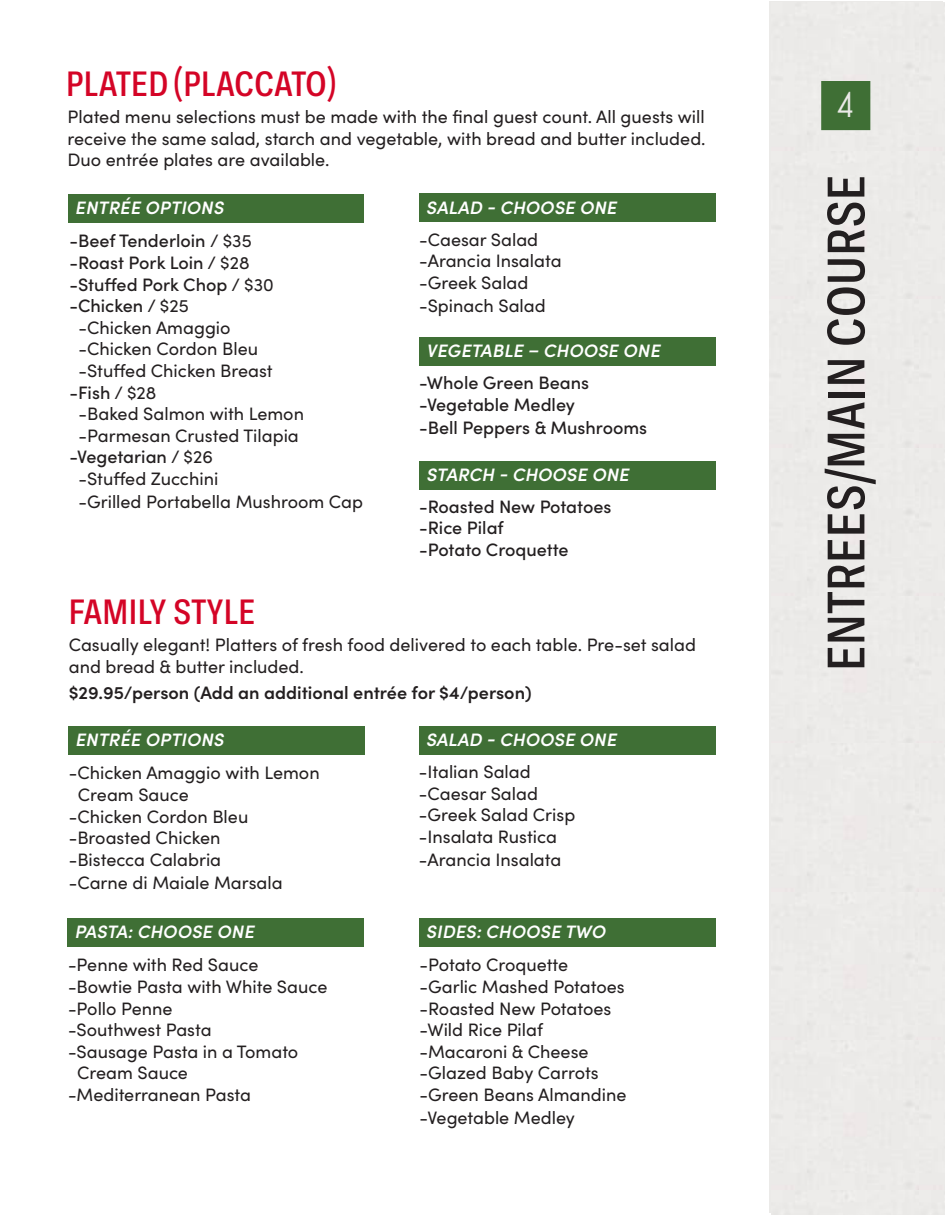
<style>
.page{position:relative;width:945px;height:1215px;background:#fff}
.page>*{position:absolute;margin:0;border:0;box-sizing:border-box;transform-origin:0 0}
.Table_of_Contents{font:500 54px "Ballinger Condensed";color:#231f20}
.t1{font:54px "Abel";color:#231f20}
.Heading{font:500 36px "Ballinger Condensed";color:#d40426}
.t2{font:36px "Abel";color:#ebeae8}
.t3{font:18px/21.6px "Sofia Pro";color:#231f20}
.t4{font:500 18px "Sofia Pro";color:#231f20}
.t5{font:italic 600 18px "Sofia Pro";letter-spacing:.01em;color:#fff}
.t6{font:600 18px "Sofia Pro";color:#231f20}
.s1{font-weight:400}
</style>
<div class="page">
<div style="left:918px;top:151px;width:27px;height:150px;background:#ebeae8"></div>
<div style="left:918px;top:892px;width:27px;height:150px;background:#ebeae8"></div>
<div style="left:821px;top:81px;width:49px;height:49px;background:#3f6f35"></div>
<div style="left:419px;top:194px;width:297px;height:28px;background:#3f6f35"></div>
<div style="left:68px;top:194px;width:296px;height:28px;background:#3f6f35"></div>
<div style="left:419px;top:337px;width:297px;height:29px;background:#3f6f35"></div>
<div style="left:419px;top:461px;width:297px;height:28px;background:#3f6f35"></div>
<div style="left:68px;top:726px;width:297px;height:28px;background:#3f6f35"></div>
<div style="left:419px;top:918px;width:296px;height:28px;background:#3f6f35"></div>
<div style="left:68px;top:918px;width:296px;height:28px;background:#3f6f35"></div>
<div style="left:419px;top:726px;width:297px;height:28px;background:#3f6f35"></div>
<p class="Heading" style="left:66px;top:64px;width:271px">PLATED (PLACCATO)</p>
<p class="t3" style="left:68px;top:105px;width:639px">Plated menu selections must be made with the final guest count. All guests will</p>
<p class="t3" style="left:68px;top:127px;width:640px">receive the same salad, starch and vegetable, with bread and butter included.<br>Duo entrée plates are available.</p>
<p class="t5" style="left:75px;top:194px;width:150px">ENTRÉE OPTIONS</p>
<p class="t5" style="left:426px;top:194px;width:192px">SALAD - CHOOSE ONE</p>
<p class="t4" style="left:69px;top:228px;width:184px">-Beef Tenderloin <span class="s1">/ $35</span></p>
<p class="t4" style="left:69px;top:249px;width:182px">-Roast Pork Loin <span class="s1">/ $28</span></p>
<p class="t4" style="left:69px;top:271px;width:206px">-Stuffed Pork Chop <span class="s1">/ $30</span></p>
<p class="t4" style="left:69px;top:293px;width:121px">-Chicken <span class="s1">/ $25</span></p>
<p class="t3" style="left:78px;top:316px;width:154px">-Chicken Amaggio</p>
<p class="t3" style="left:78px;top:337px;width:181px">-Chicken Cordon Bleu</p>
<p class="t3" style="left:78px;top:359px;width:196px">-Stuffed Chicken Breast</p>
<p class="t4" style="left:69px;top:379px;width:89px">-Fish <span class="s1">/ $28</span></p>
<p class="t3" style="left:78px;top:402px;width:227px">-Baked Salmon with Lemon</p>
<p class="t3" style="left:78px;top:424px;width:222px">-Parmesan Crusted Tilapia</p>
<p class="t4" style="left:69px;top:444px;width:145px">-Vegetarian <span class="s1">/ $26</span></p>
<p class="t3" style="left:78px;top:467px;width:141px">-Stuffed Zucchini</p>
<p class="t3" style="left:78px;top:490px;width:286px">-Grilled Portabella Mushroom Cap</p>
<p class="t3" style="left:419px;top:228px;width:121px">-Caesar Salad</p>
<p class="t3" style="left:419px;top:249px;width:144px">-Arancia Insalata</p>
<p class="t3" style="left:419px;top:271px;width:111px">-Greek Salad</p>
<p class="t3" style="left:419px;top:294px;width:128px">-Spinach Salad</p>
<p class="t5" style="left:426px;top:338px;width:235px">VEGETABLE – CHOOSE ONE</p>
<p class="t4" style="left:419px;top:370px;width:172px">-Whole Green Beans</p>
<p class="t4" style="left:419px;top:391px;width:157px">-Vegetable Medley</p>
<p class="t4" style="left:419px;top:415px;width:230px">-Bell Peppers &amp; Mushrooms</p>
<p class="t5" style="left:426px;top:461px;width:204px">STARCH - CHOOSE ONE</p>
<p class="t4" style="left:419px;top:493px;width:194px">-Roasted New Potatoes</p>
<p class="t4" style="left:419px;top:515px;width:86px">-Rice Pilaf</p>
<p class="t4" style="left:419px;top:536px;width:151px">-Potato Croquette</p>
<p class="Heading" style="left:69px;top:592px;width:188px">FAMILY STYLE</p>
<p class="t3" style="left:69px;top:633px;width:629px">Casually elegant! Platters of fresh food delivered to each table. Pre-set salad and bread &amp; butter included.</p>
<p class="t6" style="left:69px;top:679px;width:464px">$29.95/person (Add an additional entrée for $4/person)</p>
<p class="t5" style="left:75px;top:726px;width:150px">ENTRÉE OPTIONS</p>
<p class="t3" style="left:69px;top:761px;width:252px">-Chicken Amaggio with Lemon</p>
<p class="t3" style="left:78px;top:783px;width:112px">Cream Sauce</p>
<p class="t3" style="left:69px;top:804px;width:181px">-Chicken Cordon Bleu</p>
<p class="t3" style="left:69px;top:826px;width:153px">-Broasted Chicken</p>
<p class="t3" style="left:69px;top:848px;width:154px">-Bistecca Calabria</p>
<p class="t3" style="left:69px;top:871px;width:215px">-Carne di Maiale Marsala</p>
<p class="t5" style="left:426px;top:726px;width:192px">SALAD - CHOOSE ONE</p>
<p class="t3" style="left:419px;top:760px;width:113px">-Italian Salad</p>
<p class="t3" style="left:419px;top:781px;width:121px">-Caesar Salad</p>
<p class="t3" style="left:419px;top:803px;width:158px">-Greek Salad Crisp</p>
<p class="t3" style="left:419px;top:825px;width:140px">-Insalata Rustica</p>
<p class="t3" style="left:419px;top:848px;width:144px">-Arancia Insalata</p>
<p class="t5" style="left:74px;top:918px;width:181px">PASTA: CHOOSE ONE</p>
<p class="t5" style="left:426px;top:918px;width:181px">SIDES: CHOOSE TWO</p>
<p class="t3" style="left:68px;top:953px;width:192px">-Penne with Red Sauce</p>
<p class="t3" style="left:68px;top:975px;width:261px">-Bowtie Pasta with White Sauce</p>
<p class="t3" style="left:68px;top:997px;width:106px">-Pollo Penne</p>
<p class="t3" style="left:68px;top:1018px;width:145px">-Southwest Pasta</p>
<p class="t3" style="left:68px;top:1040px;width:232px">-Sausage Pasta in a Tomato</p>
<p class="t3" style="left:77px;top:1061px;width:112px">Cream Sauce</p>
<p class="t3" style="left:68px;top:1083px;width:185px">-Mediterranean Pasta</p>
<p class="t3" style="left:420px;top:953px;width:150px">-Potato Croquette</p>
<p class="t3" style="left:420px;top:975px;width:207px">-Garlic Mashed Potatoes</p>
<p class="t3" style="left:420px;top:997px;width:193px">-Roasted New Potatoes</p>
<p class="t3" style="left:420px;top:1018px;width:125px">-Wild Rice Pilaf</p>
<p class="t3" style="left:420px;top:1040px;width:171px">-Macaroni &amp; Cheese</p>
<p class="t3" style="left:420px;top:1061px;width:181px">-Glazed Baby Carrots</p>
<p class="t3" style="left:420px;top:1083px;width:208px">-Green Beans Almandine</p>
<p class="t3" style="left:420px;top:1106px;width:157px">-Vegetable Medley</p>
<p class="t2" style="left:837px;top:82px;width:19px">2</p>
<p class="t2" style="left:837px;top:82px;width:20px">4</p>
<p class="Table_of_Contents" style="left:816px;top:671px;width:498px;rotate:-90deg">ENTREES/MAIN COURSE</p>
<p class="t1" style="left:814px;top:403px;width:230px;rotate:-90deg">PPETIZERS</p>
</div>
